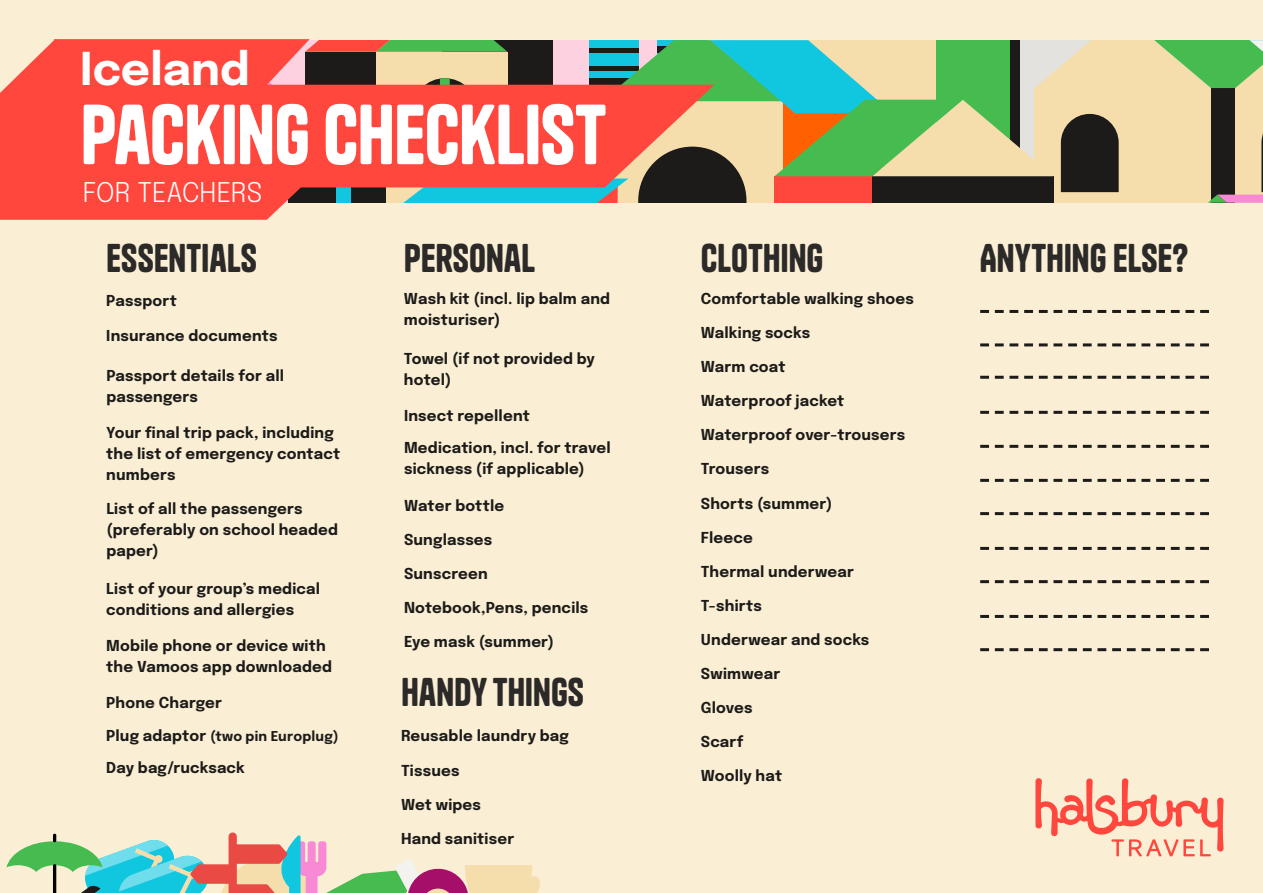
<style>
.page{position:relative;width:1263px;height:893px;background:#faeed5}
.page>*{position:absolute;margin:0;border:0;box-sizing:border-box;transform-origin:0 0}
.t1{font:79.5px "Tanker";letter-spacing:-.01em;color:#fff}
.t2{font:700 45px "Epilogue";color:#fff}
.t3{font:37.5px "Tanker";letter-spacing:.005em;color:#2c2a29}
.t4{font:27px "Epilogue";letter-spacing:-.005em;color:#fff}
.t5{font:700 15px/21px "Epilogue";letter-spacing:.01em;color:#1c1b19}
.t6{font:700 13.5px "Epilogue";letter-spacing:.015em;color:#1c1b19}
.s1{font-size:15px}
</style>
<div class="page">
<svg style="left:1035px;top:778px;width:188px;height:78px"></svg>
<svg style="left:714px;top:40px;width:549px;height:163px;background:#9dae80"></svg>
<svg style="left:0;top:39px;width:714px;height:181px;background:#dc6456"></svg>
<svg style="left:980px;top:310px;width:229px;height:3px"></svg>
<svg style="left:980px;top:343px;width:229px;height:3px"></svg>
<svg style="left:980px;top:376px;width:229px;height:3px"></svg>
<svg style="left:980px;top:411px;width:229px;height:3px"></svg>
<svg style="left:980px;top:445px;width:229px;height:3px"></svg>
<svg style="left:980px;top:479px;width:229px;height:3px"></svg>
<svg style="left:980px;top:547px;width:229px;height:3px"></svg>
<svg style="left:980px;top:615px;width:229px;height:3px"></svg>
<svg style="left:980px;top:512px;width:229px;height:3px"></svg>
<svg style="left:980px;top:580px;width:229px;height:3px"></svg>
<svg style="left:980px;top:648px;width:229px;height:3px"></svg>
<svg style="left:6px;top:832px;width:534px;height:61px"></svg>
<h2 class="t2" style="left:80px;top:34px;width:171px">Iceland</h2>
<h1 class="t1" style="left:80px;top:85px;width:527px">PACKING CHECKLIST</h1>
<h3 class="t4" style="left:83px;top:173px;width:181px">FOR TEACHERS</h3>
<h3 class="t3" style="left:106px;top:234px;width:152px">ESSENTIALS</h3>
<h3 class="t3" style="left:404px;top:234px;width:132px">PERSONAL</h3>
<h3 class="t3" style="left:701px;top:234px;width:124px">CLOTHING</h3>
<h3 class="t3" style="left:980px;top:234px;width:210px">ANYTHING ELSE?</h3>
<p class="t5" style="left:106px;top:289px;width:72px">Passport</p>
<p class="t5" style="left:404px;top:287px;width:208px">Wash kit (incl. lip balm and moisturiser)</p>
<p class="t5" style="left:701px;top:287px;width:214px">Comfortable walking shoes</p>
<p class="t5" style="left:701px;top:321px;width:111px">Walking socks</p>
<p class="t5" style="left:106px;top:324px;width:173px">Insurance documents</p>
<p class="t5" style="left:106px;top:363px;width:179px">Passport details for all passengers</p>
<p class="t5" style="left:106px;top:421px;width:235px">Your final trip pack, including the list of emergency contact numbers</p>
<p class="t5" style="left:106px;top:497px;width:233px">List of all the passengers (preferably on school headed paper)</p>
<p class="t5" style="left:106px;top:577px;width:215px">List of your group’s medical conditions and allergies</p>
<p class="t5" style="left:106px;top:633px;width:227px">Mobile phone or device with the Vamoos app downloaded</p>
<p class="t5" style="left:106px;top:691px;width:117px">Phone Charger</p>
<p class="t6" style="left:106px;top:726px;width:234px"><span class="s1">Plug adaptor</span> (two pin Europlug)</p>
<p class="t5" style="left:106px;top:756px;width:140px">Day bag/rucksack</p>
<p class="t5" style="left:404px;top:347px;width:192px">Towel (if not provided by hotel)</p>
<p class="t5" style="left:404px;top:404px;width:127px">Insect repellent</p>
<p class="t5" style="left:404px;top:436px;width:208px">Medication, incl. for travel sickness (if applicable)</p>
<p class="t5" style="left:404px;top:494px;width:102px">Water bottle</p>
<p class="t5" style="left:404px;top:528px;width:90px">Sunglasses</p>
<p class="t5" style="left:404px;top:562px;width:85px">Sunscreen</p>
<p class="t5" style="left:404px;top:596px;width:186px">Notebook,Pens, pencils</p>
<p class="t5" style="left:404px;top:630px;width:152px">Eye mask (summer)</p>
<h3 class="t3" style="left:401px;top:669px;width:185px">HANDY THINGS</h3>
<p class="t5" style="left:401px;top:724px;width:170px">Reusable laundry bag</p>
<p class="t5" style="left:401px;top:758px;width:60px">Tissues</p>
<p class="t5" style="left:401px;top:792px;width:82px">Wet wipes</p>
<p class="t5" style="left:401px;top:826px;width:115px">Hand sanitiser</p>
<p class="t5" style="left:701px;top:355px;width:86px">Warm coat</p>
<p class="t5" style="left:701px;top:389px;width:145px">Waterproof jacket</p>
<p class="t5" style="left:701px;top:423px;width:206px">Waterproof over-trousers</p>
<p class="t5" style="left:701px;top:457px;width:70px">Trousers</p>
<p class="t5" style="left:701px;top:491px;width:133px">Shorts (summer)</p>
<p class="t5" style="left:701px;top:526px;width:53px">Fleece</p>
<p class="t5" style="left:701px;top:560px;width:155px">Thermal underwear</p>
<p class="t5" style="left:701px;top:594px;width:63px">T-shirts</p>
<p class="t5" style="left:701px;top:628px;width:170px">Underwear and socks</p>
<p class="t5" style="left:701px;top:662px;width:81px">Swimwear</p>
<p class="t5" style="left:701px;top:696px;width:53px">Gloves</p>
<p class="t5" style="left:701px;top:730px;width:44px">Scarf</p>
<p class="t5" style="left:701px;top:764px;width:83px">Woolly hat</p>
</div>
